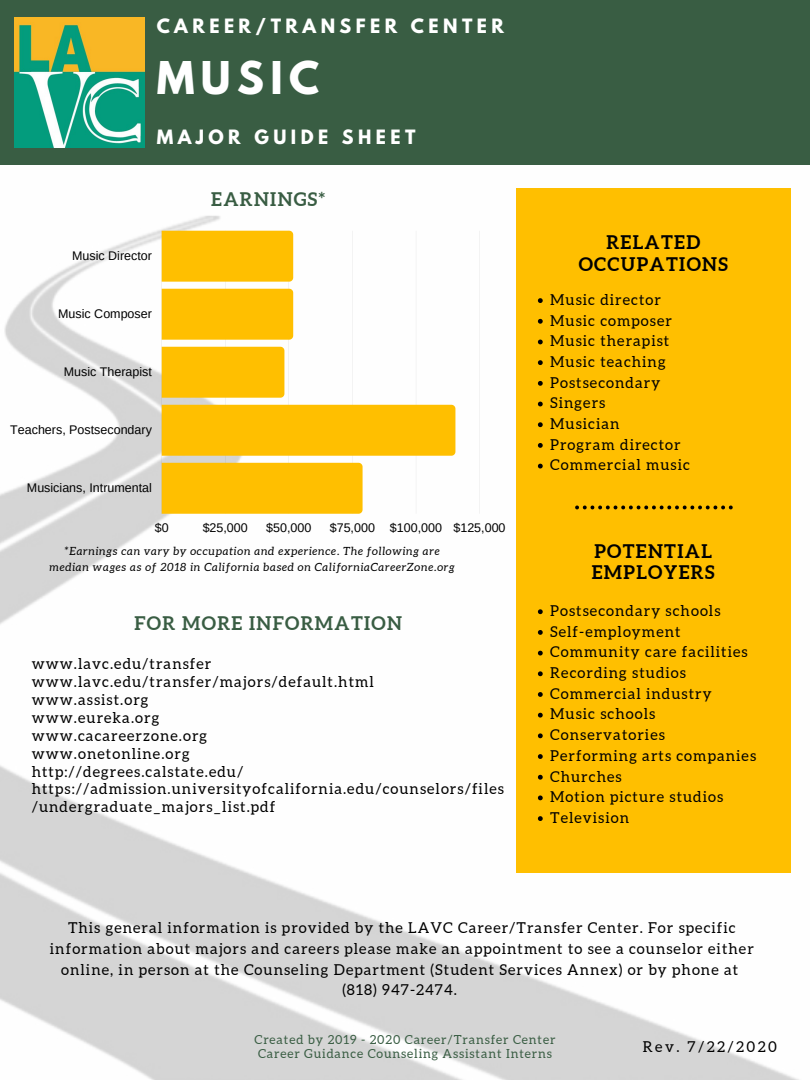
<style>
.page{position:relative;width:810px;height:1080px;background:#fff}
.page>*{position:absolute;margin:0;border:0;box-sizing:border-box;transform-origin:0 0}
.t1{font:700 40px "League Spartan";letter-spacing:.16em;color:#fff}
.t2{font:700 18.75px/21.6px "Aleo";letter-spacing:.07em;color:#000;text-align:center}
.t3{font:700 18.75px "Aleo";letter-spacing:.07em;color:#395d43}
.t4{font:700 17.5px "League Spartan";letter-spacing:.255em;color:#fff}
.t5{font:15px/20.7px "Aleo";letter-spacing:.07em;color:#000}
.t6{font:15px "Aleo";letter-spacing:.16em;color:#000}
.t7{font:12.5px "Arimo";color:#000}
.t8{font:12.5px/13.1px "Aleo";letter-spacing:.07em;color:#395d43}
.t9{font:italic 11.25px/15.8px "Aleo";letter-spacing:.07em;color:#000;text-align:center}
</style>
<div class="page">
<img style="left:0;top:164px;width:810px;height:916px">
<div style="left:517px;top:188px;width:274px;height:685px;background:#ffbf00"></div>
<svg style="left:538px;top:609px;width:5px;height:5px"></svg>
<svg style="left:538px;top:630px;width:5px;height:5px"></svg>
<svg style="left:538px;top:651px;width:5px;height:5px"></svg>
<svg style="left:538px;top:671px;width:5px;height:5px"></svg>
<svg style="left:538px;top:692px;width:5px;height:5px"></svg>
<svg style="left:538px;top:713px;width:5px;height:5px"></svg>
<svg style="left:538px;top:733px;width:5px;height:5px"></svg>
<svg style="left:538px;top:754px;width:5px;height:5px"></svg>
<svg style="left:538px;top:775px;width:5px;height:5px"></svg>
<svg style="left:538px;top:795px;width:5px;height:5px"></svg>
<svg style="left:538px;top:816px;width:5px;height:5px"></svg>
<svg style="left:575px;top:506px;width:158px;height:3px"></svg>
<div style="left:0;top:0;width:810px;height:164px;background:#395d43"></div>
<img style="left:14px;top:18px;width:131px;height:130px">
<hr style="left:162px;top:231px;width:1px;height:283px;background:#222">
<hr style="left:225px;top:231px;width:1px;height:283px;background:#222">
<hr style="left:289px;top:231px;width:1px;height:283px;background:#222">
<hr style="left:352px;top:231px;width:1px;height:283px;background:#222">
<hr style="left:416px;top:231px;width:1px;height:283px;background:#222">
<hr style="left:480px;top:231px;width:1px;height:283px;background:#222">
<div style="left:162px;top:231px;width:131px;height:51px;background:#ffbf00"></div>
<div style="left:162px;top:289px;width:131px;height:51px;background:#ffbf00"></div>
<div style="left:162px;top:347px;width:122px;height:51px;background:#ffbf00"></div>
<div style="left:162px;top:405px;width:293px;height:51px;background:#ffbf00"></div>
<div style="left:162px;top:463px;width:201px;height:51px;background:#ffbf00"></div>
<svg style="left:538px;top:298px;width:5px;height:5px"></svg>
<svg style="left:538px;top:319px;width:5px;height:5px"></svg>
<svg style="left:538px;top:340px;width:5px;height:4px"></svg>
<svg style="left:538px;top:360px;width:5px;height:5px"></svg>
<svg style="left:538px;top:381px;width:5px;height:5px"></svg>
<svg style="left:538px;top:402px;width:5px;height:4px"></svg>
<svg style="left:538px;top:422px;width:5px;height:5px"></svg>
<svg style="left:538px;top:443px;width:5px;height:5px"></svg>
<svg style="left:538px;top:464px;width:5px;height:4px"></svg>
<p class="t4" style="left:157px;top:17px;width:349px">CAREER/TRANSFER CENTER</p>
<h1 class="t1" style="left:157px;top:58px;width:164px">MUSIC</h1>
<p class="t4" style="left:157px;top:129px;width:260px">MAJOR GUIDE SHEET</p>
<p class="t7" style="left:72px;top:249px;width:81px">Music Director</p>
<p class="t7" style="left:58px;top:307px;width:95px">Music Composer</p>
<p class="t7" style="left:64px;top:365px;width:90px">Music Therapist</p>
<p class="t7" style="left:10px;top:423px;width:143px">Teachers, Postsecondary</p>
<p class="t7" style="left:27px;top:481px;width:127px">Musicians, Intrumental</p>
<p class="t3" style="left:211px;top:188px;width:116px">EARNINGS*</p>
<p class="t7" style="left:155px;top:520px;width:15px">$0</p>
<p class="t7" style="left:203px;top:520px;width:47px">$25,000</p>
<p class="t7" style="left:266px;top:520px;width:47px">$50,000</p>
<p class="t7" style="left:330px;top:520px;width:177px">$75,000 $100,000 $125,000</p>
<p class="t9" style="left:49px;top:543px;width:407px">*Earnings can vary by occupation and experience. The following are median wages as of 2018 in California based on CaliforniaCareerZone.org</p>
<p class="t3" style="left:135px;top:612px;width:269px">FOR MORE INFORMATION</p>
<p class="t5" style="left:32px;top:655px;width:474px;line-height:17.9px">www.lavc.edu/transfer www.lavc.edu/transfer/majors/default.html<br>www.assist.org<br>www.eureka.org<br>www.cacareerzone.org<br>www.onetonline.org<br>http://degrees.calstate.edu/ https://admission.universityofcalifornia.edu/counselors/files /undergraduate_majors_list.pdf</p>
<p class="t2" style="left:579px;top:231px;width:151px">RELATED<br>OCCUPATIONS</p>
<p class="t5" style="left:550px;top:289px;width:141px">Music director<br>Music composer<br>Music therapist<br>Music teaching<br>Postsecondary<br>Singers<br>Musician<br>Program director<br>Commercial music</p>
<p class="t2" style="left:592px;top:540px;width:124px;text-align:left">POTENTIAL<br>EMPLOYERS</p>
<p class="t5" style="left:550px;top:600px;width:207px">Postsecondary schools<br>Self-employment<br>Community care facilities<br>Recording studios<br>Commercial industry<br>Music schools<br>Conservatories<br>Performing arts companies<br>Churches<br>Motion picture studios<br>Television</p>
<p class="t5" style="left:50px;top:918px;width:705px;text-align:center">This general information is provided by the LAVC Career/Transfer Center. For specific information about majors and careers please make an appointment to see a counselor either online, in person at the Counseling Department (Student Services Annex) or by phone at (818) 947-2474.</p>
<p class="t8" style="left:255px;top:1033px;width:302px">Created by 2019 - 2020 Career/Transfer Center<br>Career Guidance Counseling Assistant Interns</p>
<p class="t6" style="left:643px;top:1038px;width:136px">Rev. 7/22/2020</p>
</div>
